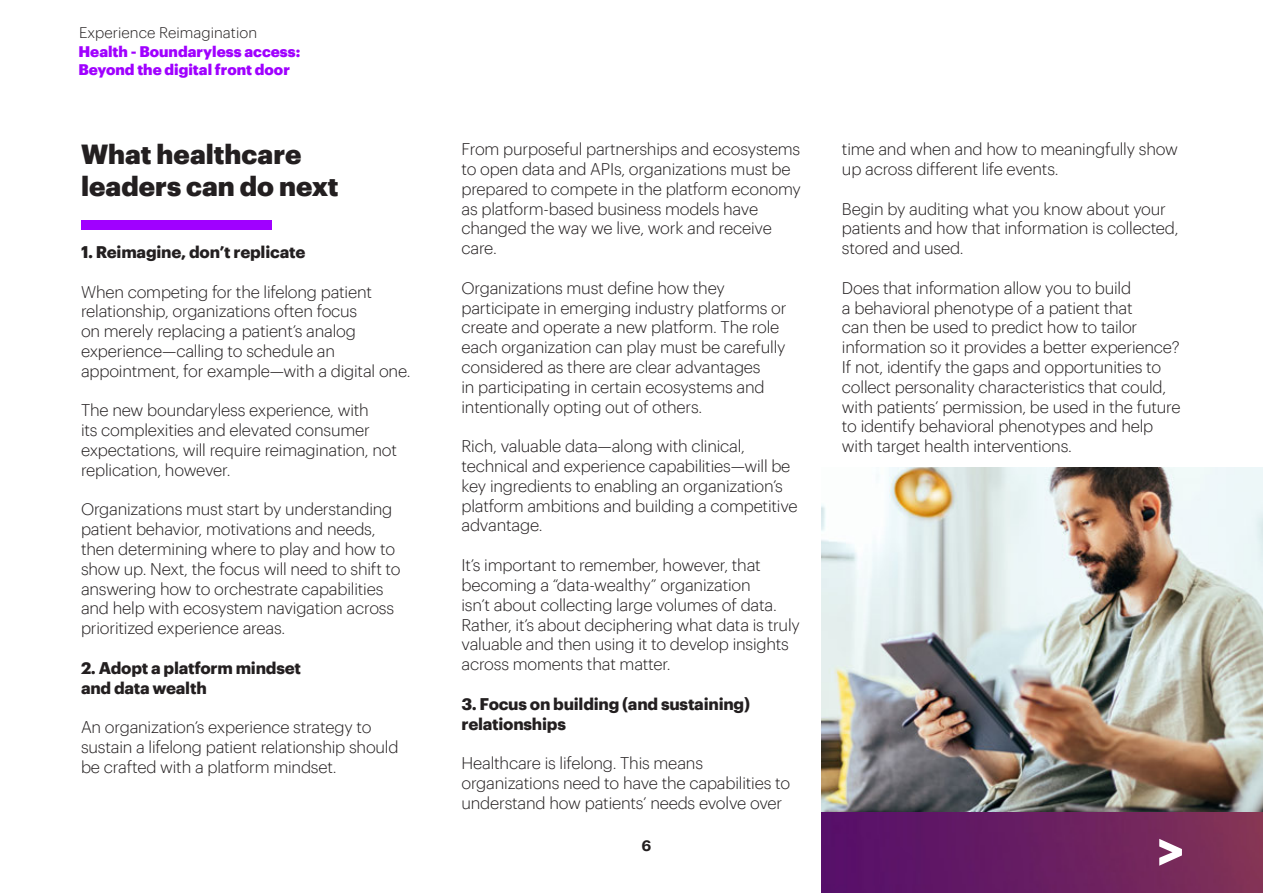
<style>
.page{position:relative;width:1263px;height:893px;background:#fff}
.page>*{position:absolute;margin:0;border:0;box-sizing:border-box;transform-origin:0 0}
.t1{font:900 27px "Graphik";color:#231f20}
.TextBody{font:300 16.5px/19.8px "Graphik";letter-spacing:-.015em;color:#231f20}
.TextBody-2{font:700 16.5px/19.8px "Graphik";letter-spacing:-.015em;color:#231f20}
.t2{font:900 15px/18px "Graphik";color:#a000ff}
.t3{font:300 15px "Graphik";color:#231f20}
.t4{font:600 15px "Graphik";color:#231f20}
</style>
<div class="page">
<img style="left:822px;top:812px;width:441px;height:81px">
<div style="left:81px;top:220px;width:191px;height:10px;background:#a000ff"></div>
<img style="left:822px;top:468px;width:441px;height:344px">
<svg style="left:1159px;top:839px;width:23px;height:27px"></svg>
<p class="t3" style="left:79px;top:22px;width:180px">Experience Reimagination</p>
<p class="t2" style="left:78px;top:41px;width:223px">Health - Boundaryless access:<br>Beyond the digital front door</p>
<h2 class="t1" style="left:81px;top:133px;width:222px">What healthcare</h2>
<h2 class="t1" style="left:81px;top:166px;width:259px">leaders can do next</h2>
<p class="TextBody-2" style="left:81px;top:241px;width:226px">1. Reimagine, don’t replicate</p>
<p class="TextBody" style="left:81px;top:280px;width:331px">When competing for the lifelong patient relationship, organizations often focus<br>on merely replacing a patient’s analog experience—calling to schedule an appointment, for example—with a digital one.</p>
<p class="TextBody" style="left:81px;top:399px;width:317px">The new boundaryless experience, with<br>its complexities and elevated consumer expectations, will require reimagination, not replication, however.</p>
<p class="TextBody" style="left:81px;top:498px;width:321px">Organizations must start by understanding patient behavior, motivations and needs, then determining where to play and how to show up. Next, the focus will need to shift to answering how to orchestrate capabilities and help with ecosystem navigation across prioritized experience areas.</p>
<p class="TextBody-2" style="left:81px;top:656px;width:222px">2. Adopt a platform mindset</p>
<p class="TextBody-2" style="left:81px;top:676px;width:127px">and data wealth</p>
<p class="TextBody" style="left:81px;top:716px;width:319px">An organization’s experience strategy to sustain a lifelong patient relationship should be crafted with a platform mindset.</p>
<p class="TextBody" style="left:461px;top:138px;width:341px">From purposeful partnerships and ecosystems to open data and APIs, organizations must be prepared to compete in the platform economy as platform-based business models have changed the way we live, work and receive care.</p>
<p class="TextBody" style="left:461px;top:277px;width:326px">Organizations must define how they participate in emerging industry platforms or create and operate a new platform. The role each organization can play must be carefully considered as there are clear advantages<br>in participating in certain ecosystems and intentionally opting out of others.</p>
<p class="TextBody" style="left:461px;top:435px;width:338px">Rich, valuable data—along with clinical, technical and experience capabilities—will be key ingredients to enabling an organization’s platform ambitions and building a competitive advantage.</p>
<p class="TextBody" style="left:461px;top:554px;width:340px">It’s important to remember, however, that becoming a “data-wealthy” organization<br>isn’t about collecting large volumes of data.<br>Rather, it’s about deciphering what data is truly valuable and then using it to develop insights across moments that matter.</p>
<p class="TextBody-2" style="left:461px;top:692px;width:290px">3. Focus on building (and sustaining) relationships</p>
<p class="TextBody" style="left:461px;top:752px;width:330px">Healthcare is lifelong. This means organizations need to have the capabilities to understand how patients’ needs evolve over</p>
<p class="t4" style="left:641px;top:834px;width:11px">6</p>
<p class="TextBody" style="left:842px;top:138px;width:338px">time and when and how to meaningfully show up across different life events.</p>
<p class="TextBody" style="left:842px;top:197px;width:338px">Begin by auditing what you know about your patients and how that information is collected, stored and used.</p>
<p class="TextBody" style="left:842px;top:277px;width:340px">Does that information allow you to build<br>a behavioral phenotype of a patient that<br>can then be used to predict how to tailor information so it provides a better experience?<br>If not, identify the gaps and opportunities to collect personality characteristics that could, with patients’ permission, be used in the future to identify behavioral phenotypes and help with target health interventions.</p>
</div>
